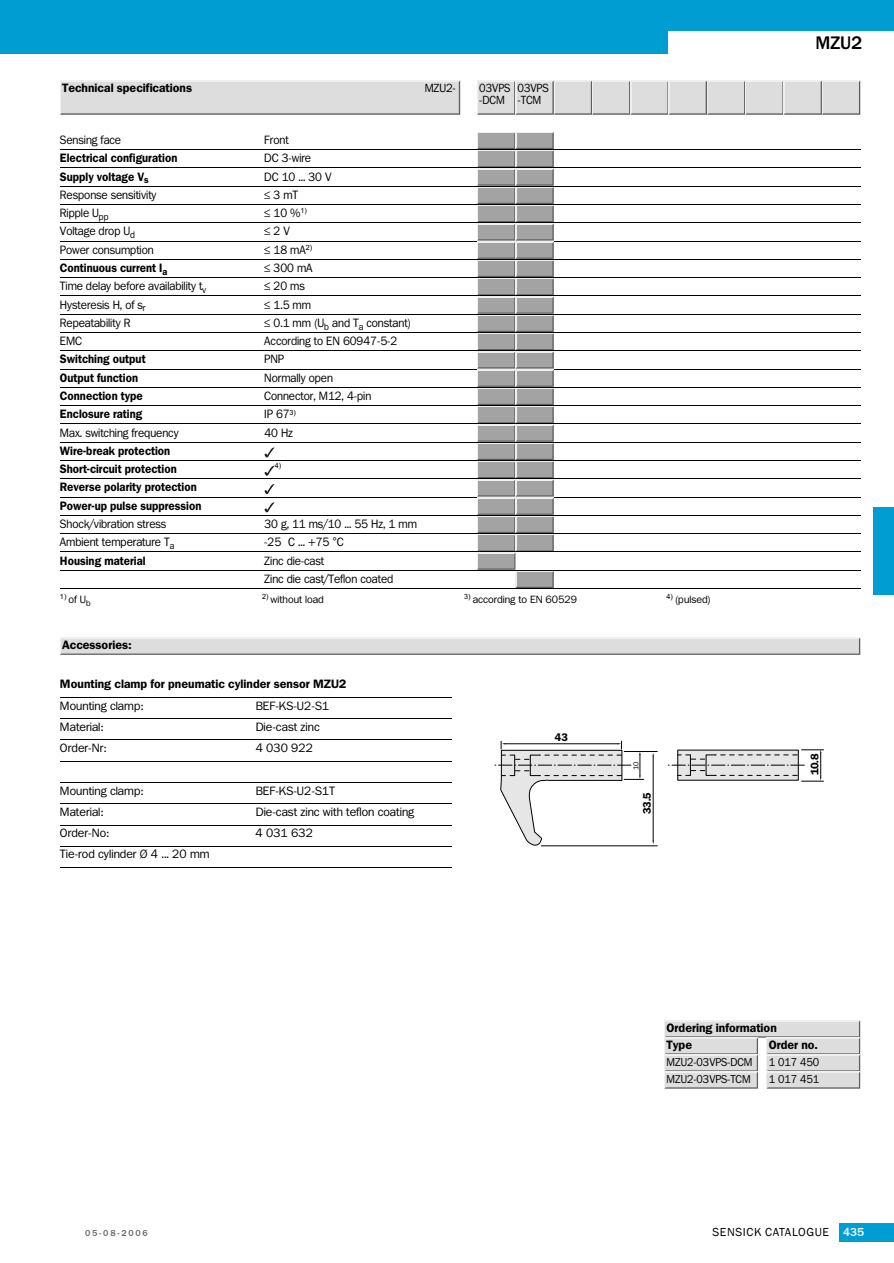
<style>
.page{position:relative;width:894px;height:1263px;background:#fff}
.page>*{position:absolute;margin:0;border:0;box-sizing:border-box;transform-origin:0 0}
.t1{font:500 18px "Franklin ITCBQ";color:#000}
.t2{font:12px/18.3px "Franklin ITCBQ";letter-spacing:-.005em;color:#000;scale:.95 1}
.t3{font:600 12px/18.3px "Franklin ITCBQ";color:#000;scale:.94 1}
.t4{font:12px "Franklin ITCBQ";letter-spacing:-.005em;color:#000}
.t5{font:600 12px/17px "Franklin ITCBQ";color:#000}
.t6{font:12px "SICK Franklin";letter-spacing:.05em;color:#000}
.t7{font:11.7px/11.7px "Franklin ITCBQ";letter-spacing:-.005em;color:#000;scale:.92 1}
.t8{font:11.7px "Franklin ITCBQ";letter-spacing:-.005em;color:#000;scale:.96 1}
.t9{font:11.4px "Franklin ITCBQ";letter-spacing:-.005em;color:#000;scale:.94 1}
.t10{font:600 10.8px "Franklin ITCBQ";color:#000}
.t11{font:10.5px "Franklin ITCBQ";color:#000}
.t12{font:500 9px "SICK Franklin";letter-spacing:.205em;color:#656565}
.t13{font:7.2px "Arial";color:#000}
.t14{font:7.2px "Franklin ITCBQ";color:#000}
.s1{font-family:"Arial"}
.s2{font-weight:500;color:#fff}
</style>
<div class="page">
<div style="left:0;top:0;width:893px;height:54px;background:#009dd3"></div>
<div style="left:838px;top:1223px;width:55px;height:18px;background:#009dd3"></div>
<div style="left:872px;top:508px;width:21px;height:87px;background:#009dd3"></div>
<div style="left:668px;top:32px;width:225px;height:25px;background:#fff"></div>
<svg style="left:60px;top:81px;width:400px;height:34px;background:#d8d8d8"></svg>
<svg style="left:477px;top:81px;width:382px;height:34px;background:#d6d6d6"></svg>
<hr style="left:60px;top:149px;width:799px;height:1px;background:#000">
<hr style="left:60px;top:168px;width:799px;height:1px;background:#000">
<hr style="left:60px;top:186px;width:799px;height:1px;background:#000">
<hr style="left:60px;top:204px;width:799px;height:1px;background:#000">
<hr style="left:60px;top:223px;width:799px;height:1px;background:#000">
<hr style="left:60px;top:241px;width:799px;height:1px;background:#000">
<hr style="left:60px;top:259px;width:799px;height:1px;background:#000">
<hr style="left:60px;top:277px;width:799px;height:1px;background:#000">
<hr style="left:60px;top:296px;width:799px;height:1px;background:#000">
<hr style="left:60px;top:314px;width:799px;height:1px;background:#000">
<hr style="left:60px;top:332px;width:799px;height:1px;background:#000">
<hr style="left:60px;top:350px;width:799px;height:1px;background:#000">
<hr style="left:60px;top:369px;width:799px;height:1px;background:#000">
<hr style="left:60px;top:387px;width:799px;height:1px;background:#000">
<hr style="left:60px;top:405px;width:799px;height:1px;background:#000">
<hr style="left:60px;top:424px;width:799px;height:1px;background:#000">
<hr style="left:60px;top:442px;width:799px;height:1px;background:#000">
<svg style="left:264px;top:447px;width:10px;height:10px"></svg>
<hr style="left:60px;top:460px;width:799px;height:1px;background:#000">
<svg style="left:264px;top:466px;width:10px;height:10px"></svg>
<hr style="left:60px;top:478px;width:799px;height:1px;background:#000">
<svg style="left:264px;top:484px;width:10px;height:10px"></svg>
<hr style="left:60px;top:497px;width:799px;height:1px;background:#000">
<svg style="left:264px;top:502px;width:10px;height:10px"></svg>
<hr style="left:60px;top:515px;width:799px;height:1px;background:#000">
<hr style="left:60px;top:533px;width:799px;height:1px;background:#000">
<hr style="left:60px;top:552px;width:799px;height:1px;background:#000">
<hr style="left:60px;top:570px;width:799px;height:1px;background:#000">
<svg style="left:477px;top:132px;width:76px;height:456px"></svg>
<hr style="left:60px;top:588px;width:799px;height:1px;background:#000">
<hr style="left:60px;top:697px;width:391px;height:1px;background:#000">
<hr style="left:60px;top:718px;width:391px;height:1px;background:#000">
<hr style="left:60px;top:740px;width:391px;height:1px;background:#000">
<hr style="left:60px;top:761px;width:391px;height:1px;background:#000">
<hr style="left:60px;top:782px;width:391px;height:1px;background:#000">
<hr style="left:60px;top:803px;width:391px;height:1px;background:#000">
<hr style="left:60px;top:825px;width:391px;height:1px;background:#000">
<hr style="left:60px;top:846px;width:391px;height:1px;background:#000">
<hr style="left:60px;top:867px;width:391px;height:1px;background:#000">
<svg style="left:60px;top:638px;width:799px;height:17px;background:#d4d4d4"></svg>
<svg style="left:664px;top:1020px;width:195px;height:68px"></svg>
<hr style="left:652px;top:756px;width:1px;height:85px;background:#000">
<svg style="left:668px;top:749px;width:155px;height:33px"></svg>
<hr style="left:541px;top:845px;width:116px;height:1px;background:#000">
<hr style="left:624px;top:751px;width:33px;height:1px;background:#000">
<svg style="left:494px;top:741px;width:149px;height:105px"></svg>
<p class="t5" style="left:62px;top:81px;width:131px">Technical specifications</p>
<p class="t8" style="left:424px;top:83px;width:34px">MZU2-</p>
<p class="t7" style="left:479px;top:83px;width:35px">03VPS -DCM</p>
<p class="t7" style="left:517px;top:83px;width:35px">03VPS -TCM</p>
<p class="t2" style="left:60px;top:132px;width:66px">Sensing face</p>
<p class="t2" style="left:264px;top:132px;width:27px">Front</p>
<p class="t3" style="left:60px;top:150px;width:126px">Electrical configuration</p>
<p class="t2" style="left:264px;top:150px;width:51px">DC 3-wire</p>
<p class="t3" style="left:60px;top:168px;width:96px">Supply voltage V<sub>s</sub></p>
<p class="t2" style="left:264px;top:168px;width:72px">DC 10 ... 30 V</p>
<p class="t2" style="left:60px;top:187px;width:103px">Response sensitivity</p>
<p class="t2" style="left:264px;top:187px;width:37px">≤ 3 mT</p>
<p class="t2" style="left:60px;top:205px;width:53px">Ripple U<sub>pp</sub></p>
<p class="t2" style="left:264px;top:205px;width:46px">≤ 10 %<sup>1)</sup></p>
<p class="t2" style="left:60px;top:223px;width:80px">Voltage drop U<sub>d</sub></p>
<p class="t2" style="left:264px;top:223px;width:28px">≤ 2 V</p>
<p class="t2" style="left:60px;top:242px;width:100px">Power consumption</p>
<p class="t2" style="left:264px;top:242px;width:52px">≤ 18 mA<sup>2)</sup></p>
<p class="t3" style="left:60px;top:260px;width:116px">Continuous current I<sub>a</sub></p>
<p class="t2" style="left:264px;top:260px;width:52px">≤ 300 mA</p>
<p class="t2" style="left:60px;top:278px;width:155px">Time delay before availability t<sub>v</sub></p>
<p class="t2" style="left:264px;top:278px;width:44px">≤ 20 ms</p>
<p class="t2" style="left:60px;top:296px;width:92px">Hysteresis H, of s<sub>r</sub></p>
<p class="t2" style="left:264px;top:296px;width:51px">≤ 1.5 mm</p>
<p class="t2" style="left:60px;top:315px;width:75px">Repeatability R</p>
<p class="t2" style="left:264px;top:315px;width:156px">≤ 0.1 mm (U<sub>b</sub> and T<sub>a</sub> constant)</p>
<p class="t2" style="left:60px;top:333px;width:25px">EMC</p>
<p class="t2" style="left:264px;top:333px;width:141px">According to EN 60947-5-2</p>
<p class="t3" style="left:60px;top:351px;width:93px">Switching output</p>
<p class="t2" style="left:264px;top:351px;width:22px">PNP</p>
<p class="t3" style="left:60px;top:369px;width:85px">Output function</p>
<p class="t2" style="left:264px;top:370px;width:74px">Normally open</p>
<p class="t3" style="left:60px;top:388px;width:90px">Connection type</p>
<p class="t2" style="left:264px;top:388px;width:114px">Connector, M12, 4-pin</p>
<p class="t3" style="left:60px;top:406px;width:89px">Enclosure rating</p>
<p class="t2" style="left:264px;top:406px;width:35px">IP 67<sup>3)</sup></p>
<p class="t2" style="left:60px;top:424px;width:126px">Max. switching frequency</p>
<p class="t2" style="left:264px;top:424px;width:32px">40 Hz</p>
<p class="t3" style="left:60px;top:443px;width:126px">Wire-break protection<br>Short-circuit protection</p>
<p class="t13" style="left:275px;top:461px;width:8px">4)</p>
<p class="t3" style="left:60px;top:479px;width:152px">Reverse polarity protection<br>Power-up pulse suppression</p>
<p class="t2" style="left:60px;top:516px;width:113px">Shock/vibration stress</p>
<p class="t2" style="left:264px;top:516px;width:162px">30 g, 11 ms/10 ... 55 Hz, 1 mm</p>
<p class="t2" style="left:60px;top:534px;width:122px">Ambient temperature T<sub>a</sub></p>
<p class="t2" style="left:264px;top:534px;width:85px">-25 C ... +75 <span class="s1">°</span>C</p>
<p class="t3" style="left:60px;top:552px;width:93px">Housing material</p>
<p class="t2" style="left:264px;top:552px;width:137px">Zinc die-cast<br>Zinc die cast/Teflon coated</p>
<p class="t11" style="left:60px;top:595px;width:32px"><sup>1)</sup> of U<sub>b</sub></p>
<p class="t11" style="left:262px;top:595px;width:63px"><sup>2)</sup> without load</p>
<p class="t11" style="left:464px;top:595px;width:114px"><sup>3)</sup> according to EN 60529</p>
<p class="t11" style="left:666px;top:595px;width:46px"><sup>4)</sup> (pulsed)</p>
<p class="t5" style="left:62px;top:638px;width:71px">Accessories:</p>
<p class="t5" style="left:60px;top:677px;width:288px">Mounting clamp for pneumatic cylinder sensor MZU2</p>
<p class="t4" style="left:60px;top:701px;width:85px">Mounting clamp:</p>
<p class="t4" style="left:255px;top:701px;width:75px">BEF-KS-U2-S1</p>
<p class="t4" style="left:60px;top:722px;width:45px">Material:</p>
<p class="t4" style="left:255px;top:722px;width:65px">Die-cast zinc</p>
<p class="t4" style="left:60px;top:743px;width:48px">Order-Nr:</p>
<p class="t4" style="left:256px;top:743px;width:59px">4 030 922</p>
<p class="t4" style="left:60px;top:786px;width:85px">Mounting clamp:</p>
<p class="t4" style="left:255px;top:786px;width:81px">BEF-KS-U2-S1T</p>
<p class="t4" style="left:60px;top:807px;width:45px">Material:</p>
<p class="t4" style="left:255px;top:807px;width:160px">Die-cast zinc with teflon coating</p>
<p class="t4" style="left:60px;top:828px;width:51px">Order-No:</p>
<p class="t4" style="left:255px;top:828px;width:59px">4 031 632</p>
<p class="t4" style="left:60px;top:850px;width:151px">Tie-rod cylinder Ø 4 ... 20 mm</p>
<p class="t10" style="left:554px;top:733px;width:15px">43</p>
<p class="t14" style="left:633px;top:770px;width:10px;rotate:-90deg">10</p>
<p class="t10" style="left:642px;top:814px;width:24px;rotate:-90deg">33.5</p>
<h1 class="t1" style="left:815px;top:36px;width:48px">MZU2</h1>
<p class="t10" style="left:810px;top:775px;width:23px;rotate:-90deg">10.8</p>
<p class="t5" style="left:666px;top:1020px;width:112px">Ordering information<br>Type</p>
<p class="t5" style="left:768px;top:1037px;width:50px">Order no.</p>
<p class="t9" style="left:666px;top:1057px;width:93px">MZU2-03VPS-DCM</p>
<p class="t9" style="left:768px;top:1057px;width:55px">1 017 450</p>
<p class="t9" style="left:666px;top:1074px;width:91px">MZU2-03VPS-TCM</p>
<p class="t9" style="left:768px;top:1074px;width:55px">1 017 451</p>
<p class="t12" style="left:85px;top:1227px;width:64px">05-08-2006</p>
<p class="t6" style="left:712px;top:1225px;width:153px">SENSICK CATALOGUE <span class="s2">435</span></p>
</div>
